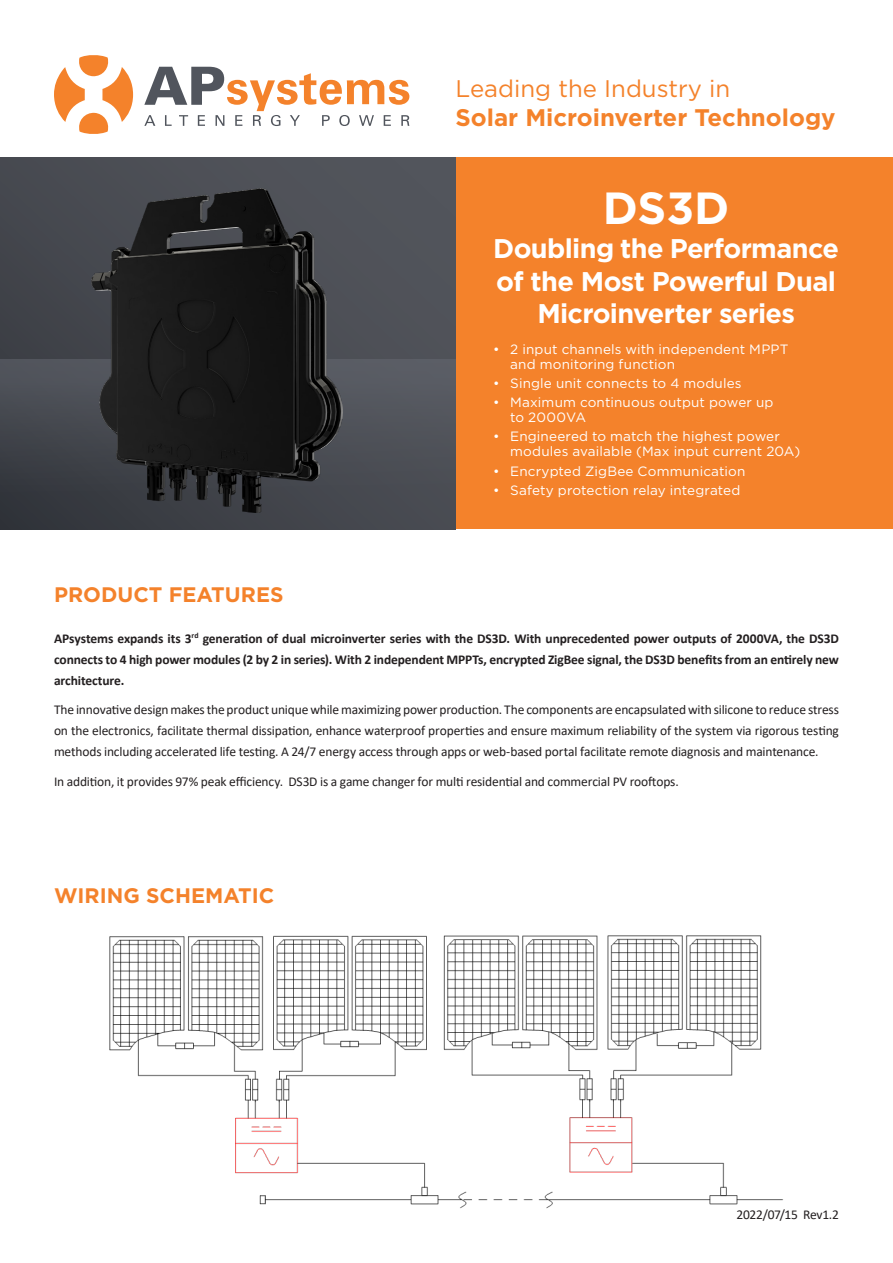
<style>
.page{position:relative;width:893px;height:1263px;background:#fff}
.page>*{position:absolute;margin:0;border:0;box-sizing:border-box;transform-origin:0 0}
.t1{font:700 45px "Gotham";color:#fff}
.t2{font:700 27px/32.4px "Gotham";letter-spacing:-.025em;color:#fff;text-align:center}
.t3{font:700 24px "Gotham";color:#f4822b}
.t4{font:24px "Gotham";color:#f4822b}
.t5{font:700 21px "Gotham";color:#f4822b}
.t6{font:13.5px/21px "Calibri";letter-spacing:-.015em;color:#231f20;text-align:justify}
.t7{font:13.5px/15px "Gotham";letter-spacing:.01em;color:#fff}
.t8{font:700 13.5px/21px "Calibri";letter-spacing:-.01em;color:#231f20;text-align:justify}
</style>
<div class="page">
<div style="left:455px;top:156px;width:438px;height:373px;background:#f4822b"></div>
<div style="left:0;top:158px;width:455px;height:371px;background:linear-gradient(to right,#45474e,#54565d)"></div>
<img style="left:110px;top:935px;width:673px;height:274px">
<div style="left:0;top:359px;width:455px;height:170px;background:linear-gradient(to bottom,#575a62,#3a3d43)"></div>
<img style="left:92px;top:188px;width:250px;height:324px">
<svg style="left:54px;top:55px;width:79px;height:79px"></svg>
<svg style="left:144px;top:67px;width:265px;height:59px"></svg>
<p class="t4" style="left:455px;top:73px;width:276px">Leading the Industry in</p>
<p class="t3" style="left:455px;top:102px;width:382px">Solar Microinverter Technology</p>
<p class="t5" style="left:54px;top:580px;width:231px">PRODUCT FEATURES</p>
<p class="t1" style="left:603px;top:178px;width:128px">DS3D</p>
<p class="t2" style="left:493px;top:232px;width:347px">Doubling the Performance of the Most Powerful Dual<br>Microinverter series</p>
<p class="t7" style="left:510px;top:341px;width:280px;text-indent:-17px">• 2 input channels with independent MPPT and monitoring function</p>
<p class="t7" style="left:493px;top:375px;width:250px">• Single unit connects to 4 modules</p>
<p class="t7" style="left:510px;top:394px;width:265px;text-indent:-17px">• Maximum continuous output power up to 2000VA</p>
<p class="t7" style="left:510px;top:429px;width:291px;text-indent:-17px">• Engineered to match the highest power modules available (Max input current 20A)</p>
<p class="t7" style="left:493px;top:463px;width:254px">• Encrypted ZigBee Communication</p>
<p class="t7" style="left:493px;top:482px;width:249px">• Safety protection relay integrated</p>
<p class="t8" style="left:54px;top:627px;width:786px">APsystems expands its 3<sup>rd</sup> generation of dual microinverter series with the DS3D. With unprecedented power outputs of 2000VA, the DS3D connects to 4 high power modules (2 by 2 in series). With 2 independent MPPTs, encrypted ZigBee signal, the DS3D benefits from an entirely new architecture.</p>
<p class="t6" style="left:54px;top:699px;width:787px">The innovative design makes the product unique while maximizing power production. The components are encapsulated with silicone to reduce stress on the electronics, facilitate thermal dissipation, enhance waterproof properties and ensure maximum reliability of the system via rigorous testing methods including accelerated life testing. A 24/7 energy access through apps or web-based portal facilitate remote diagnosis and maintenance.</p>
<p class="t6" style="left:54px;top:770px;width:626px">In addition, it provides 97% peak efficiency. DS3D is a game changer for multi residential and commercial PV rooftops.</p>
<p class="t5" style="left:54px;top:881px;width:222px">WIRING SCHEMATIC</p>
<p class="t6" style="left:737px;top:1204px;width:104px">2022/07/15 Rev1.2</p>
</div>
